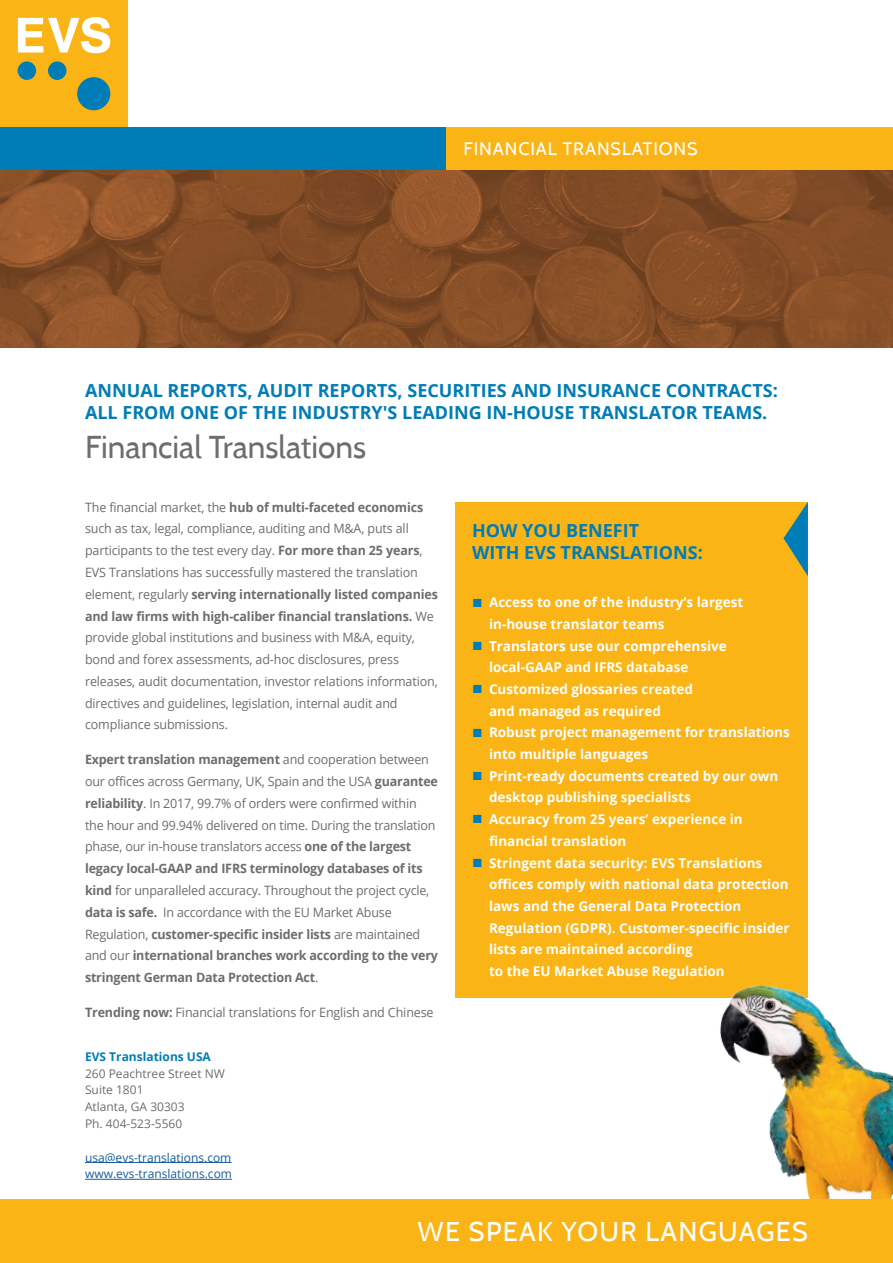
<style>
.page{position:relative;width:893px;height:1263px;background:#fff}
.page>*{position:absolute;margin:0;border:0;box-sizing:border-box;transform-origin:0 0}
.t1{font:31.5px "Cabin";color:#6c6d70}
.t2{font:27px "Cabin";letter-spacing:.05em;color:#fff}
.t3{font:700 18px/22.5px "Open Sans";color:#007cb6}
.t4{font:18px "Cabin";letter-spacing:.05em;color:#fff}
.t5{font:700 13.5px/21.8px "Open Sans";color:#fff}
.t6{font:12.9px/21.8px "Open Sans";letter-spacing:-.01em;color:#6c6d70}
.t7{font:12px/16.8px "Open Sans";color:#6c6d70}
.t8{font:12px/16.8px "Open Sans";color:#175d9e}
.t9{font:700 12px "Open Sans";color:#007cb6}
.s1{font-weight:700}
.s2{font-family:"Arial";font-weight:400;font-size:17.55px;color:#007cb6}
</style>
<div class="page">
<div style="left:455px;top:502px;width:353px;height:495px;background:#fbb416"></div>
<img style="left:0;top:170px;width:893px;height:177px">
<hr style="left:85px;top:1162px;width:146px;height:1px;background:#175d9e">
<hr style="left:85px;top:1179px;width:147px;height:1px;background:#175d9e">
<svg style="left:783px;top:502px;width:25px;height:74px"></svg>
<img style="left:642px;top:984px;width:251px;height:215px">
<div style="left:0;top:1199px;width:893px;height:64px;background:#fbb416"></div>
<div style="left:0;top:0;width:128px;height:128px;background:#fbb416"></div>
<svg style="left:18px;top:17px;width:92px;height:36px"></svg>
<div style="left:77px;top:77px;width:33px;height:33px;background:#007cb6;border-radius:50%"></div>
<div style="left:48px;top:61px;width:18px;height:19px;background:#007cb6;border-radius:50%"></div>
<div style="left:18px;top:61px;width:18px;height:19px;background:#007cb6;border-radius:50%"></div>
<div style="left:0;top:128px;width:446px;height:42px;background:#007cb6"></div>
<div style="left:446px;top:128px;width:447px;height:42px;background:#fbb416"></div>
<h3 class="t4" style="left:463px;top:138px;width:236px">FINANCIAL TRANSLATIONS</h3>
<h3 class="t3" style="left:85px;top:378px;width:694px">ANNUAL REPORTS, AUDIT REPORTS, SECURITIES AND INSURANCE CONTRACTS:<br>ALL FROM ONE OF THE INDUSTRY'S LEADING IN-HOUSE TRANSLATOR TEAMS.</h3>
<h1 class="t1" style="left:85px;top:428px;width:283px">Financial Translations</h1>
<p class="t6" style="left:85px;top:496px;width:354px">The financial market, the <span class="s1">hub of multi-faceted economics </span>such as tax, legal, compliance, auditing and M&amp;A, puts all participants to the test every day. <span class="s1">For more than 25 years</span>, EVS Translations has successfully mastered the translation element, regularly <span class="s1">serving internationally listed companies and law firms with high-caliber financial translations.</span> We provide global institutions and business with M&amp;A, equity, bond and forex assessments, ad-hoc disclosures, press releases, audit documentation, investor relations information, directives and guidelines, legislation, internal audit and compliance submissions.</p>
<p class="t6" style="left:85px;top:748px;width:354px"><span class="s1">Expert translation management</span> and cooperation between our offices across Germany, UK, Spain and the USA <span class="s1">guarantee reliability</span>. In 2017, 99.7% of orders were confirmed within the hour and 99.94% delivered on time. During the translation phase, our in-house translators access <span class="s1">one of the largest legacy local-GAAP and IFRS terminology databases of its kind</span> for unparalleled accuracy. Throughout the project cycle, <span class="s1">data is safe.</span> In accordance with the EU Market Abuse Regulation, <span class="s1">customer-specific insider lists</span> are maintained and our <span class="s1">international branches work according to the very stringent German Data Protection Act</span>.</p>
<p class="t6" style="left:85px;top:1001px;width:350px"><span class="s1">Trending now:</span> Financial translations for English and Chinese</p>
<p class="t9" style="left:85px;top:1048px;width:127px">EVS Translations USA</p>
<p class="t7" style="left:85px;top:1064px;width:141px">260 Peachtree Street NW<br>Suite 1801<br>Atlanta, GA 30303<br>Ph. 404-523-5560</p>
<p class="t8" style="left:85px;top:1148px;width:149px">usa@evs-translations.com www.evs-translations.com</p>
<h3 class="t3" style="left:472px;top:519px;width:232px">HOW YOU BENEFIT<br>WITH EVS TRANSLATIONS:</h3>
<p class="t5" style="left:489px;top:591px;width:256px;text-indent:-17px"><span class="s2">■</span> Access to one of the industry’s largest in-house translator teams</p>
<p class="t5" style="left:489px;top:634px;width:239px;text-indent:-17px"><span class="s2">■</span> Translators use our comprehensive local-GAAP and IFRS database</p>
<p class="t5" style="left:489px;top:678px;width:206px;text-indent:-17px"><span class="s2">■</span> Customized glossaries created and managed as required</p>
<p class="t5" style="left:489px;top:721px;width:302px;text-indent:-17px"><span class="s2">■</span> Robust project management for translations into multiple languages</p>
<p class="t5" style="left:489px;top:765px;width:291px;text-indent:-17px"><span class="s2">■</span> Print-ready documents created by our own desktop publishing specialists</p>
<p class="t5" style="left:489px;top:808px;width:255px;text-indent:-17px"><span class="s2">■</span> Accuracy from 25 years’ experience in financial translation</p>
<p class="t5" style="left:489px;top:851px;width:302px;text-indent:-17px"><span class="s2">■</span> Stringent data security: EVS Translations offices comply with national data protection laws and the General Data Protection Regulation (GDPR). Customer-specific insider lists are maintained according<br>to the EU Market Abuse Regulation</p>
<h2 class="t2" style="left:418px;top:1215px;width:392px">WE SPEAK YOUR LANGUAGES</h2>
</div>
